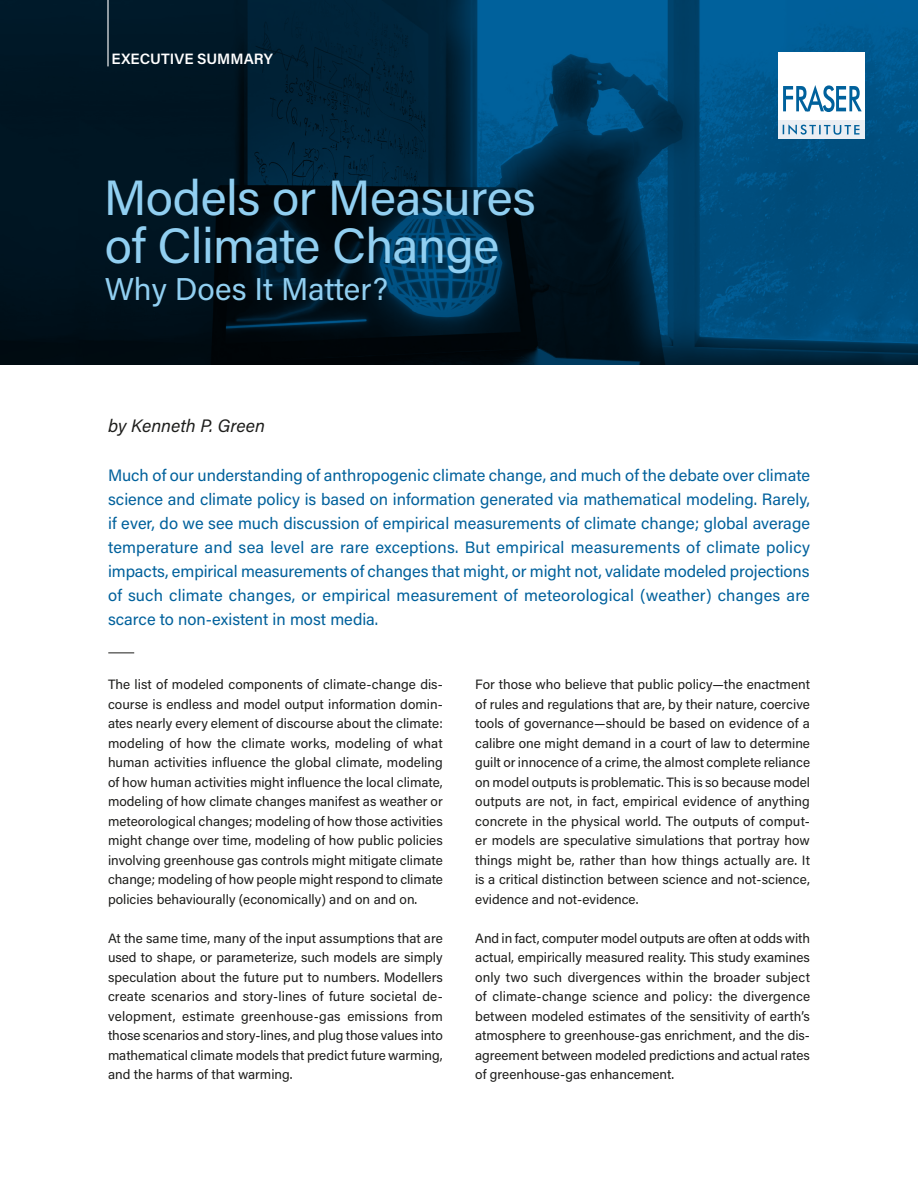
<style>
.page{position:relative;width:918px;height:1188px;background:#fff}
.page>*{position:absolute;margin:0;border:0;box-sizing:border-box;transform-origin:0 0}
.t1{font:49.5px/48px "Acumin Pro";letter-spacing:-.01em;color:#91cff1}
.t2{font:31.5px "Acumin Pro";letter-spacing:-.005em;color:#91cff1}
.t3{font:italic 18px "Acumin Pro";color:#1d1d1b}
.t4{font:16.5px/24px "Acumin Pro";letter-spacing:.005em;color:#00619c;text-align:justify}
.t5{font:600 15px "Acumin Pro";letter-spacing:.005em;color:#fff}
.t6{font:13.5px/19.5px "Acumin Pro";color:#1d1d1b;text-align:justify}
</style>
<div class="page">
<img style="left:0;top:0;width:918px;height:364px">
<div style="left:778px;top:52px;width:87px;height:87px;background:#eaeef3"></div>
<div style="left:778px;top:52px;width:87px;height:68px;background:#fff"></div>
<svg style="left:783px;top:85px;width:79px;height:27px"></svg>
<svg style="left:783px;top:124px;width:77px;height:11px"></svg>
<svg style="left:108px;top:652px;width:26px;height:1px"></svg>
<hr style="left:107px;top:0;width:2px;height:66px;background:#fff">
<p class="t5" style="left:112px;top:48px;width:163px">EXECUTIVE SUMMARY</p>
<h1 class="t1" style="left:104px;top:171px;width:434px">Models or Measures of Climate Change</h1>
<h2 class="t2" style="left:105px;top:267px;width:285px">Why Does It Matter?</h2>
<h3 class="t3" style="left:108px;top:413px;width:159px">by Kenneth P. Green</h3>
<p class="t4" style="left:108px;top:463px;width:704px">Much of our understanding of anthropogenic climate change, and much of the debate over climate science and climate policy is based on information generated via mathematical modeling. Rarely, if ever, do we see much discussion of empirical measurements of climate change; global average temperature and sea level are rare exceptions. But empirical measurements of climate policy impacts, empirical measurements of changes that might, or might not, validate modeled projections of such climate changes, or empirical measurement of meteorological (weather) changes are scarce to non-existent in most media.</p>
<p class="t6" style="left:108px;top:674px;width:336px">The list of modeled components of climate-change dis&shy;course is endless and model output information domin&shy;ates nearly every element of discourse about the climate: modeling of how the climate works, modeling of what human activities influence the global climate, modeling of how human activities might influence the local climate, modeling of how climate changes manifest as weather or meteorological changes; modeling of how those activities might change over time, modeling of how public policies involving greenhouse gas controls might mitigate climate change; modeling of how people might respond to climate policies behaviourally (economically) and on and on.</p>
<p class="t6" style="left:108px;top:928px;width:336px">At the same time, many of the input assumptions that are used to shape, or parameterize, such models are simply speculation about the future put to numbers. Modellers create scenarios and story-lines of future societal de&shy;velopment, estimate greenhouse-gas emissions from those scenarios and story-lines, and plug those values into mathematical climate models that predict future warming, and the harms of that warming.</p>
<p class="t6" style="left:475px;top:674px;width:336px">For those who believe that public policy—the enactment of rules and regulations that are, by their nature, coercive tools of governance—should be based on evidence of a calibre one might demand in a court of law to determine guilt or innocence of a crime, the almost complete reliance on model outputs is problematic. This is so because model outputs are not, in fact, empirical evidence of anything concrete in the physical world. The outputs of comput&shy;er models are speculative simulations that portray how things might be, rather than how things actually are. It is a critical distinction between science and not-science, evidence and not-evidence.</p>
<p class="t6" style="left:475px;top:928px;width:336px">And in fact, computer model outputs are often at odds with actual, empirically measured reality. This study examines only two such divergences within the broader subject of climate-change science and policy: the divergence between modeled estimates of the sensitivity of earth’s atmosphere to greenhouse-gas enrichment, and the dis&shy;agreement between modeled predictions and actual rates of greenhouse-gas enhancement.</p>
</div>
